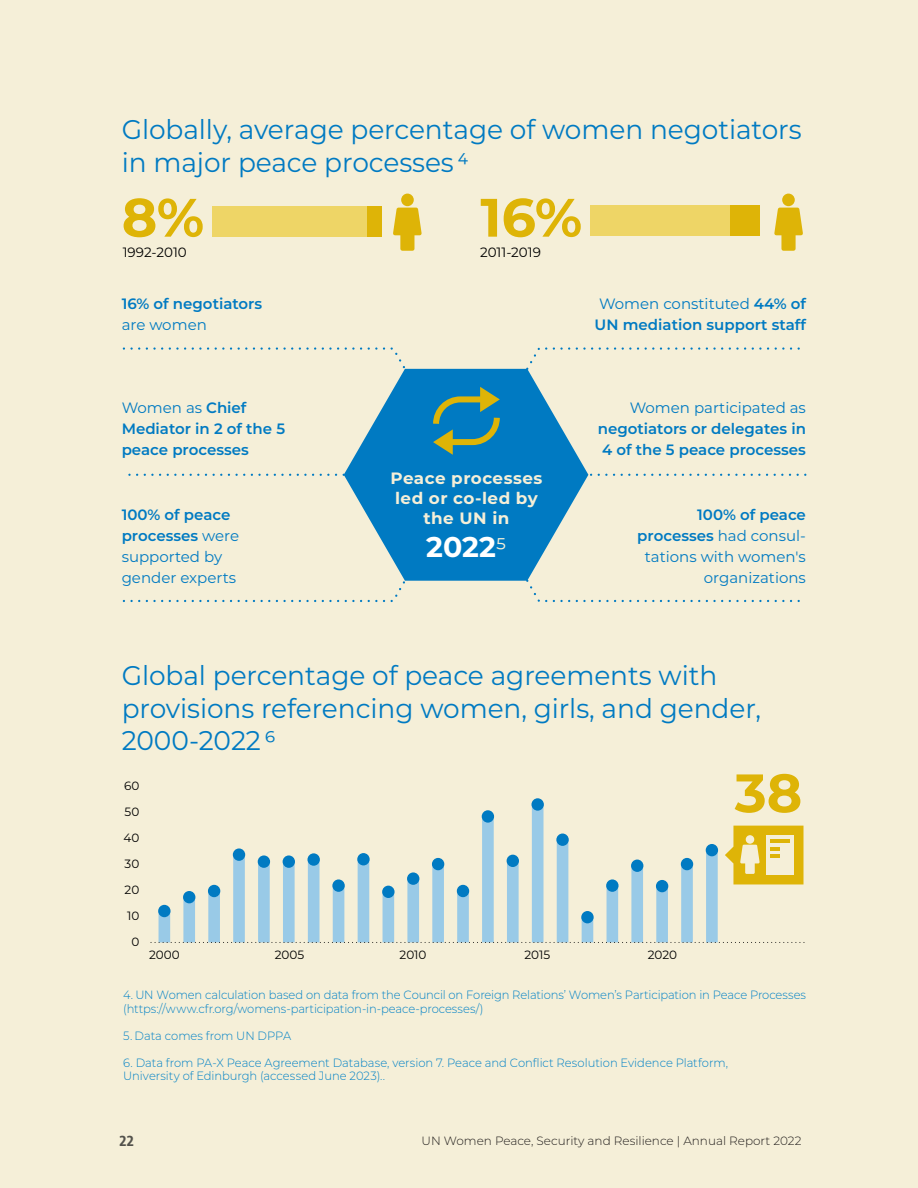
<style>
.page{position:relative;width:918px;height:1188px;background:#f5efd8}
.page>*{position:absolute;margin:0;border:0;box-sizing:border-box;transform-origin:0 0}
.t1{font:700 54px "Montserrat";color:#deb407}
.t2{font:700 28.5px "Montserrat";color:#fff}
.t3{font:27px/32.4px "Montserrat";letter-spacing:-.005em;color:#007ac2}
.t4{font:700 16.5px/19.6px "Montserrat";letter-spacing:.03em;color:#f5efd8;text-align:center}
.t5{font:600 15px/21px "Montserrat";color:#007ac2}
.t6{font:15px/21px "Montserrat";color:#007ac2}
.t7{font:15px "The Sans Bold Caps";color:#57585a}
.t8{font:13.5px "Montserrat";letter-spacing:-.005em;color:#000}
.t9{font:300 12px/13.5px "Montserrat";letter-spacing:-.01em;color:#0081c6;scale:.96 1}
.t10{font:300 12px "Montserrat";color:#231f20}
.t11{font:12px "Montserrat";letter-spacing:-.005em;color:#000}
.s1{font-weight:400}
.s2{font-weight:600}
.s3{font-weight:400;font-size:27px;color:#f5efd8}
</style>
<div class="page">
<svg style="left:344px;top:369px;width:244px;height:212px;fill:#007ac2"></svg>
<svg style="left:393px;top:208px;width:29px;height:43px"></svg>
<div style="left:401px;top:194px;width:13px;height:12px;background:#deb407;border-radius:50%"></div>
<svg style="left:774px;top:208px;width:29px;height:43px"></svg>
<div style="left:782px;top:194px;width:13px;height:12px;background:#deb407;border-radius:50%"></div>
<div style="left:590px;top:206px;width:140px;height:30px;background:#eed566"></div>
<div style="left:730px;top:206px;width:30px;height:30px;background:#deb407"></div>
<div style="left:212px;top:207px;width:156px;height:30px;background:#eed566"></div>
<div style="left:368px;top:207px;width:14px;height:30px;background:#deb407"></div>
<svg style="left:128px;top:474px;width:216px;height:2px"></svg>
<svg style="left:588px;top:474px;width:217px;height:2px"></svg>
<svg style="left:524px;top:578px;width:276px;height:25px"></svg>
<svg style="left:122px;top:347px;width:286px;height:25px"></svg>
<svg style="left:524px;top:347px;width:276px;height:25px"></svg>
<svg style="left:122px;top:578px;width:286px;height:25px"></svg>
<svg style="left:430px;top:387px;width:73px;height:68px;background:#358794"></svg>
<div style="left:159px;top:911px;width:11px;height:31px;background:#99cae7"></div>
<div style="left:183px;top:897px;width:12px;height:45px;background:#99cae7"></div>
<div style="left:208px;top:891px;width:12px;height:51px;background:#99cae7"></div>
<div style="left:233px;top:855px;width:12px;height:87px;background:#99cae7"></div>
<div style="left:258px;top:862px;width:12px;height:80px;background:#99cae7"></div>
<div style="left:283px;top:862px;width:12px;height:80px;background:#99cae7"></div>
<div style="left:308px;top:860px;width:12px;height:82px;background:#99cae7"></div>
<div style="left:333px;top:886px;width:11px;height:56px;background:#99cae7"></div>
<div style="left:358px;top:860px;width:11px;height:82px;background:#99cae7"></div>
<div style="left:383px;top:892px;width:11px;height:50px;background:#99cae7"></div>
<div style="left:407px;top:879px;width:12px;height:63px;background:#99cae7"></div>
<div style="left:432px;top:864px;width:12px;height:78px;background:#99cae7"></div>
<div style="left:457px;top:891px;width:12px;height:51px;background:#99cae7"></div>
<div style="left:482px;top:818px;width:12px;height:124px;background:#99cae7"></div>
<div style="left:507px;top:861px;width:12px;height:81px;background:#99cae7"></div>
<div style="left:532px;top:804px;width:12px;height:138px;background:#99cae7"></div>
<div style="left:557px;top:840px;width:11px;height:102px;background:#99cae7"></div>
<div style="left:582px;top:917px;width:11px;height:25px;background:#99cae7"></div>
<div style="left:607px;top:886px;width:11px;height:56px;background:#99cae7"></div>
<div style="left:631px;top:866px;width:12px;height:76px;background:#99cae7"></div>
<div style="left:656px;top:886px;width:12px;height:56px;background:#99cae7"></div>
<div style="left:681px;top:864px;width:12px;height:78px;background:#99cae7"></div>
<div style="left:706px;top:850px;width:12px;height:92px;background:#99cae7"></div>
<svg style="left:151px;top:942px;width:654px;height:1px"></svg>
<div style="left:158px;top:905px;width:13px;height:12px;background:#007ac2;border-radius:50%"></div>
<div style="left:183px;top:891px;width:12px;height:12px;background:#007ac2;border-radius:50%"></div>
<div style="left:208px;top:885px;width:12px;height:12px;background:#007ac2;border-radius:50%"></div>
<div style="left:233px;top:848px;width:12px;height:13px;background:#007ac2;border-radius:50%"></div>
<div style="left:258px;top:855px;width:12px;height:13px;background:#007ac2;border-radius:50%"></div>
<div style="left:283px;top:855px;width:12px;height:13px;background:#007ac2;border-radius:50%"></div>
<div style="left:308px;top:853px;width:12px;height:13px;background:#007ac2;border-radius:50%"></div>
<div style="left:332px;top:879px;width:13px;height:13px;background:#007ac2;border-radius:50%"></div>
<div style="left:357px;top:853px;width:13px;height:12px;background:#007ac2;border-radius:50%"></div>
<div style="left:382px;top:886px;width:13px;height:12px;background:#007ac2;border-radius:50%"></div>
<div style="left:407px;top:872px;width:12px;height:13px;background:#007ac2;border-radius:50%"></div>
<div style="left:432px;top:858px;width:12px;height:12px;background:#007ac2;border-radius:50%"></div>
<div style="left:457px;top:885px;width:12px;height:12px;background:#007ac2;border-radius:50%"></div>
<div style="left:482px;top:810px;width:12px;height:13px;background:#007ac2;border-radius:50%"></div>
<div style="left:507px;top:855px;width:12px;height:12px;background:#007ac2;border-radius:50%"></div>
<div style="left:532px;top:798px;width:12px;height:13px;background:#007ac2;border-radius:50%"></div>
<div style="left:556px;top:834px;width:13px;height:12px;background:#007ac2;border-radius:50%"></div>
<div style="left:581px;top:911px;width:13px;height:12px;background:#007ac2;border-radius:50%"></div>
<div style="left:606px;top:879px;width:13px;height:13px;background:#007ac2;border-radius:50%"></div>
<div style="left:631px;top:860px;width:12px;height:12px;background:#007ac2;border-radius:50%"></div>
<div style="left:656px;top:880px;width:12px;height:12px;background:#007ac2;border-radius:50%"></div>
<div style="left:681px;top:858px;width:12px;height:12px;background:#007ac2;border-radius:50%"></div>
<div style="left:706px;top:844px;width:12px;height:12px;background:#007ac2;border-radius:50%"></div>
<svg style="left:725px;top:826px;width:79px;height:58px"></svg>
<div style="left:746px;top:835px;width:8px;height:9px;background:#f5efd8;border-radius:50%"></div>
<div style="left:766px;top:835px;width:28px;height:39px;background:#f5efd8"></div>
<hr style="left:770px;top:839px;width:20px;height:4px;background:#deb407">
<hr style="left:770px;top:847px;width:10px;height:4px;background:#deb407">
<hr style="left:770px;top:854px;width:10px;height:4px;background:#deb407">
<h3 class="t3" style="left:122px;top:113px;width:681px">Globally, average percentage of women negotiators in major peace processes 4</h3>
<h1 class="t1" style="left:122px;top:179px;width:84px">8%</h1>
<h1 class="t1" style="left:480px;top:179px;width:103px">16%</h1>
<p class="t8" style="left:123px;top:243px;width:66px">1992-2010</p>
<p class="t8" style="left:480px;top:243px;width:62px">2011-2019</p>
<p class="t5" style="left:122px;top:292px;width:142px">16% of negotiators</p>
<p class="t6" style="left:122px;top:314px;width:87px">are women</p>
<p class="t5" style="left:595px;top:292px;width:213px"><span class="s1">Women constituted</span> 44% of<br>UN mediation support staff</p>
<p class="t5" style="left:122px;top:397px;width:165px"><span class="s1">Women as</span> Chief<br>Mediator in 2 of the 5 peace processes</p>
<p class="t6" style="left:630px;top:397px;width:178px">Women participated as</p>
<p class="t5" style="left:598px;top:418px;width:210px">negotiators or delegates in<br>4 of the 5 peace processes</p>
<h3 class="t4" style="left:391px;top:468px;width:153px">Peace processes led or co-led by the UN in</h3>
<p class="t6" style="left:122px;top:503px;width:119px"><span class="s2">100% of peace processes</span> were supported by gender experts</p>
<p class="t6" style="left:637px;top:503px;width:170px;text-align:right"><span class="s2">100% of peace processes</span> had consul&shy;tations with women's organizations</p>
<h2 class="t2" style="left:426px;top:527px;width:82px">2022<span class="s3">5</span></h2>
<h3 class="t3" style="left:122px;top:659px;width:641px">Global percentage of peace agreements with provisions referencing women, girls, and gender,<br>2000-2022 6</h3>
<p class="t11" style="left:124px;top:777px;width:17px">60</p>
<h1 class="t1" style="left:735px;top:754px;width:69px">38</h1>
<p class="t11" style="left:125px;top:803px;width:16px">50</p>
<p class="t11" style="left:123px;top:829px;width:17px">40</p>
<p class="t11" style="left:125px;top:855px;width:16px">30</p>
<p class="t11" style="left:125px;top:881px;width:16px">20</p>
<p class="t11" style="left:127px;top:907px;width:14px">10</p>
<p class="t11" style="left:131px;top:934px;width:9px">0</p>
<p class="t11" style="left:524px;top:947px;width:27px">2015</p>
<p class="t11" style="left:648px;top:947px;width:31px">2020</p>
<p class="t11" style="left:149px;top:947px;width:32px">2000</p>
<p class="t11" style="left:275px;top:947px;width:31px">2005</p>
<p class="t11" style="left:400px;top:947px;width:28px">2010</p>
<p class="t9" style="left:123px;top:988px;width:713px">4. UN Women calculation based on data from the Council on Foreign Relations’ Women’s Participation in Peace Processes (https://www.cfr.org/womens-participation-in-peace-processes/)</p>
<p class="t9" style="left:123px;top:1028px;width:176px">5. Data comes from UN DPPA</p>
<p class="t9" style="left:123px;top:1055px;width:632px">6. Data from PA-X Peace Agreement Database, version 7. Peace and Conflict Resolution Evidence Platform,<br>University of Edinburgh (accessed June 2023)..</p>
<p class="t7" style="left:119px;top:1129px;width:16px">22</p>
<p class="t10" style="left:422px;top:1133px;width:381px">UN Women Peace, Security and Resilience | Annual Report 2022</p>
</div>
